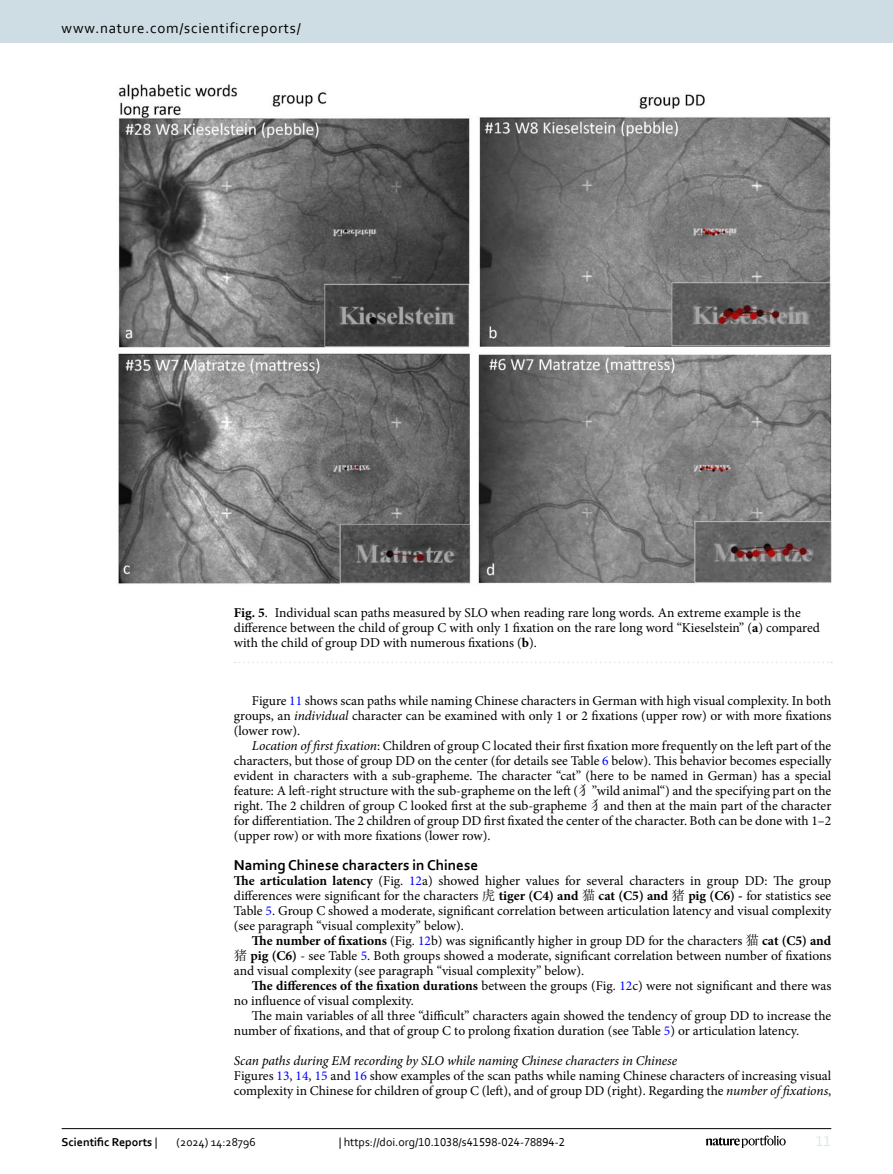
<style>
.page{position:relative;width:893px;height:1174px;background:#fff}
.page>*{position:absolute;margin:0;border:0;box-sizing:border-box;transform-origin:0 0}
.t1{font:15px "Corbel";letter-spacing:.05em;color:#000}
.Head_2{font:700 15px "Corbel";color:#000}
.t2{font:15px "Corbel";color:#d9e4eb}
.Body_Text_Indent{font:13.5px/15px "Minion Pro";letter-spacing:-.005em;color:#000;text-align:justify}
.Body_Text{font:13.5px/15px "Minion Pro";color:#000;text-align:justify}
.Figure_Caption{font:13.5px/15px "Minion Pro";letter-spacing:-.005em;color:#000}
.Head_3{font:italic 13.5px "Minion Pro";letter-spacing:-.01em;color:#000}
.t3{font:12px "Corbel";color:#000}
.t4{font:700 12px "Corbel";color:#000}
.s1{font-weight:700}
.s2{color:#00f}
.s3{font-style:italic}
.s4{font-family:"Sim Sun"}
.s5{font-weight:400}
</style>
<div class="page">
<img style="left:118px;top:84px;width:713px;height:500px">
<svg style="left:235px;top:661px;width:597px;height:2px"></svg>
<hr style="left:62px;top:1128px;width:769px;height:1px;background:#000">
<svg style="left:706px;top:1135px;width:80px;height:12px"></svg>
<div style="left:0;top:0;width:893px;height:43px;background:#cedde4"></div>
<p class="t1" style="left:62px;top:18px;width:241px">www.nature.com/scientificreports/</p>
<p class="Figure_Caption" style="left:234px;top:605px;width:588px"><span class="s1">Fig. 5</span>. Individual scan paths measured by SLO when reading rare long words. An extreme example is the difference between the child of group C with only 1 fixation on the rare long word “Kieselstein” (<span class="s1">a</span>) compared with the child of group DD with numerous fixations (<span class="s1">b</span>).</p>
<p class="Body_Text_Indent" style="left:234px;top:693px;width:599px;text-indent:18px">Figure <span class="s2">11</span> shows scan paths while naming Chinese characters in German with high visual complexity. In both groups, an <span class="s3">individual</span> character can be examined with only 1 or 2 fixations (upper row) or with more fixations (lower row).</p>
<p class="Body_Text_Indent" style="left:234px;top:738px;width:599px;text-indent:18px"><span class="s3">Location of first fixation</span>: Children of group C located their first fixation more frequently on the left part of the characters, but those of group DD on the center (for details see Table <span class="s2">6</span> below). This behavior becomes especially evident in characters with a sub-grapheme. The character “cat” (here to be named in German) has a special feature: A left-right structure with the sub-grapheme on the left (<span class="s4">犭</span>”wild animal“) and the specifying part on the right. The 2 children of group C looked first at the sub-grapheme <span class="s4">犭</span>and then at the main part of the character for differentiation. The 2 children of group DD first fixated the center of the character. Both can be done with 1–2 (upper row) or with more fixations (lower row).</p>
<p class="Head_2" style="left:234px;top:856px;width:246px">Naming Chinese characters in Chinese</p>
<p class="Body_Text" style="left:234px;top:873px;width:599px"><span class="s1">The articulation latency</span> (Fig. <span class="s2">12</span>a) showed higher values for several characters in group DD: The group differences were significant for the characters <span class="s4">虎</span> <span class="s1">tiger (C4) and</span> <span class="s4">猫</span> <span class="s1">cat (C5) and</span> <span class="s4">猪</span> <span class="s1">pig (C6) -</span> for statistics see Table <span class="s2">5</span>. Group C showed a moderate, significant correlation between articulation latency and visual complexity (see paragraph “visual complexity” below).</p>
<p class="Body_Text_Indent" style="left:234px;top:933px;width:599px;text-indent:18px"><span class="s1">The number of fixations</span> (Fig. <span class="s2">12</span>b) was significantly higher in group DD for the characters <span class="s4">猫</span> <span class="s1">cat (C5) and</span><span class="s4">猪</span> <span class="s1">pig (C6)</span> - see Table <span class="s2">5</span>. Both groups showed a moderate, significant correlation between number of fixations and visual complexity (see paragraph “visual complexity” below).</p>
<p class="Body_Text_Indent" style="left:234px;top:978px;width:599px;text-indent:18px"><span class="s1">The differences of the fixation durations</span> between the groups (Fig. <span class="s2">12</span>c) were not significant and there was no influence of visual complexity.</p>
<p class="Body_Text_Indent" style="left:234px;top:1008px;width:599px;text-indent:18px">The main variables of all three “difficult” characters again showed the tendency of group DD to increase the number of fixations, and that of group C to prolong fixation duration (see Table <span class="s2">5</span>) or articulation latency.</p>
<p class="Head_3" style="left:234px;top:1051px;width:445px">Scan paths during EM recording by SLO while naming Chinese characters in Chinese</p>
<p class="Body_Text" style="left:234px;top:1068px;width:599px">Figures <span class="s2">13</span>, <span class="s2">14</span>, <span class="s2">15</span> and <span class="s2">16</span> show examples of the scan paths while naming Chinese characters of increasing visual complexity in Chinese for children of group C (left), and of group DD (right). Regarding the <span class="s3">number of fixations</span>,</p>
<p class="t4" style="left:62px;top:1134px;width:97px">Scientific Reports <span class="s5">|</span></p>
<p class="t3" style="left:177px;top:1134px;width:81px">(2024) 14:28796</p>
<p class="t3" style="left:339px;top:1134px;width:228px">| https://doi.org/10.1038/s41598-024-78894-2</p>
<p class="t2" style="left:816px;top:1132px;width:17px">11</p>
</div>
